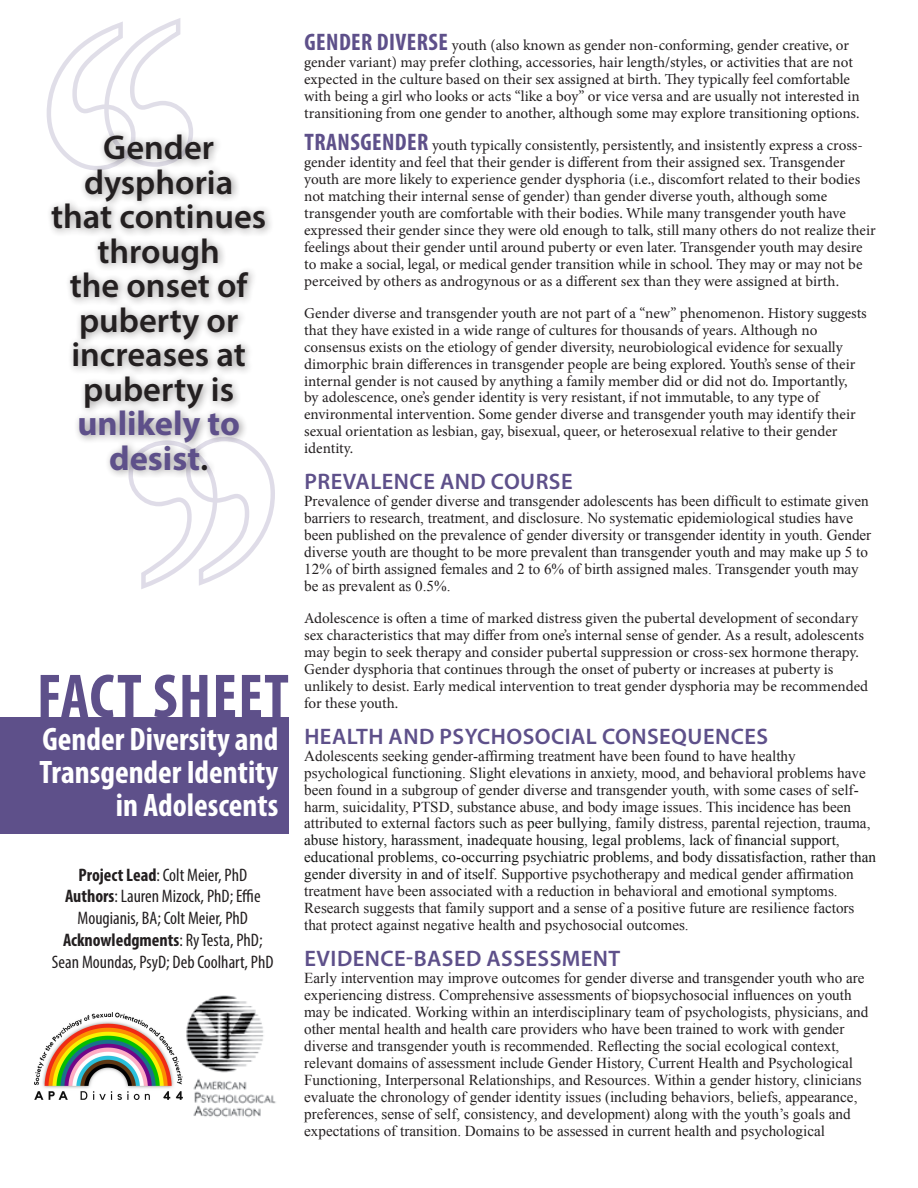
<style>
.page{position:relative;width:918px;height:1188px;background:#fff}
.page>*{position:absolute;margin:0;border:0;box-sizing:border-box;transform-origin:0 0}
.t1{font:700 condensed 62.7px "Myriad Pro";letter-spacing:.02em;color:#5e508a}
.body{font:600 34.5px/34.5px "Myriad Pro";color:#231f20;text-align:center}
.t2{font:700 condensed 32.7px/33px "Myriad Pro";color:#fff;text-align:right}
.body-2{font:600 22.5px "Myriad Pro";letter-spacing:.02em;color:#5e508a}
.t3{font:condensed 18.15px/21.8px "Myriad Pro";color:#231f20;text-align:center}
.body-3{font:15.15px/17px "Minion Pro";color:#231f20}
.body-4{font:15.15px/17px "Times New Roman";color:#231f20}
.s1{font-weight:700;color:#5e508a}
.s2{font-weight:700}
.s3{font-family:"Myriad Pro";font-weight:700;font-stretch:condensed;font-size:24px;color:#5e508a}
.s4{color:#131413}
</style>
<div class="page">
<div style="left:0;top:717px;width:288px;height:117px;background:#5e508a"></div>
<svg style="left:129px;top:480px;width:146px;height:109px"></svg>
<svg style="left:46px;top:18px;width:147px;height:111px"></svg>
<div style="left:45px;top:129px;width:230px;height:351px;background:#231f20;opacity:.48"></div>
<img style="left:186px;top:995px;width:90px;height:123px">
<img style="left:35px;top:1013px;width:148px;height:87px">
<p class="body" style="left:51px;top:129px;width:217px">Gender dysphoria that continues through<br>the onset of puberty or increases at puberty is <span class="s1">unlikely to desist</span>.</p>
<p class="t1" style="left:37px;top:657px;width:253px">FACT SHEET</p>
<p class="t2" style="left:40px;top:722px;width:240px">Gender Diversity and<br>Transgender Identity in Adolescents</p>
<p class="t3" style="left:78px;top:864px;width:170px"><span class="s2">Project Lead</span>: Colt Meier, PhD</p>
<p class="t3" style="left:65px;top:885px;width:197px"><span class="s2">Authors</span>: Lauren Mizock, PhD; Effie<br>Mougianis, BA; Colt Meier, PhD</p>
<p class="t3" style="left:52px;top:929px;width:223px"><span class="s2">Acknowledgments</span>: Ry Testa, PhD;<br>Sean Moundas, PsyD; Deb Coolhart, PhD</p>
<p class="body-3" style="left:304px;top:37px;width:557px"><span class="s3">GENDER DIVERSE</span> youth (also known as gender non-conforming, gender creative, or gender variant) may prefer clothing, accessories, hair length/styles, or activities that are not expected in the culture based on their sex assigned at birth. They typically feel comfortable with being a girl who looks or acts “like a boy” or vice versa and are usually not interested in transitioning from one gender to another, although some may explore transitioning options.</p>
<p class="body-3" style="left:304px;top:137px;width:573px"><span class="s3">TRANSGENDER</span> youth typically consistently, persistently, and insistently express a cross&shy;gender identity and feel that their gender is different from their assigned sex. Transgender youth are more likely to experience gender dysphoria (i.e., discomfort related to their bodies not matching their internal sense of gender) than gender diverse youth, although some transgender youth are comfortable with their bodies. While many transgender youth have expressed their gender since they were old enough to talk, still many others do not realize their feelings about their gender until around puberty or even later. Transgender youth may desire to make a social, legal, or medical gender transition while in school. They may or may not be perceived by others as androgynous or as a different sex than they were assigned at birth.</p>
<p class="body-3" style="left:304px;top:304px;width:564px">Gender diverse and transgender youth are not part of a “new” phenomenon. History suggests that they have existed in a wide range of cultures for thousands of years. Although no consensus exists on the etiology of gender diversity, neurobiological evidence for sexually dimorphic brain differences in transgender people are being explored. Youth’s sense of their internal gender is not caused by anything a family member did or did not do. Importantly,<br>by adolescence, one’s gender identity is very resistant, if not immutable, to any type of environmental intervention. Some gender diverse and transgender youth may identify their sexual orientation as lesbian, gay, bisexual, queer, or heterosexual relative to their gender identity.</p>
<p class="body-2" style="left:304px;top:467px;width:270px">PREVALENCE AND COURSE</p>
<p class="body-4" style="left:304px;top:492px;width:569px">Prevalence of gender diverse and transgender adolescents has been difficult to estimate given barriers to research, treatment, and disclosure. No systematic epidemiological studies have been published on the prevalence of gender diversity or transgender identity in youth. Gender diverse youth are thought to be more prevalent than transgender youth and may make up 5 to 12% of birth assigned females and 2 to 6% of birth assigned males. Transgender youth may be as prevalent as 0.5%.</p>
<p class="body-3" style="left:304px;top:610px;width:565px">Adolescence is often a time of marked distress given the pubertal development of secondary sex characteristics that may differ from one’s internal sense of gender. As a result, adolescents may begin to seek therapy and consider pubertal suppression or cross-sex hormone therapy.<br>Gender dysphoria that continues through the onset of puberty or increases at puberty is unlikely to desist. Early medical intervention to treat gender dysphoria may be recommended for these youth.</p>
<p class="body-2" style="left:304px;top:722px;width:465px">HEALTH AND PSYCHOSOCIAL CONSEQUENCES</p>
<p class="body-4" style="left:304px;top:747px;width:573px">Adolescents seeking gender-affirming treatment have been found to have healthy psychological functioning. Slight elevations in anxiety, mood, and behavioral problems have been found in a subgroup of gender diverse and transgender youth, with some cases of self&shy;harm, suicidality, PTSD, substance abuse, and body image issues. This incidence has been attributed to external factors such as <span class="s4">peer bullying</span>, family distress, parental rejection, trauma, <span class="s4">abuse history, harassment, inadequate housing, legal problems, lack of financial support, educational problems, co-occurring psychiatric problems, and body dissatisfaction, rather than gender diversity in and of itself.</span> Supportive psychotherapy and medical gender affirmation treatment have been associated with a reduction in behavioral and emotional symptoms.<br>Research suggests that family support and a sense of a positive future are resilience factors that protect against negative health and psychosocial outcomes.</p>
<p class="body-2" style="left:304px;top:944px;width:317px">EVIDENCE-BASED ASSESSMENT</p>
<p class="body-4" style="left:304px;top:969px;width:566px">Early intervention may improve outcomes for gender diverse and transgender youth who are experiencing distress. Comprehensive assessments of biopsychosocial influences on youth may be indicated. Working within an interdisciplinary team of psychologists, physicians, and other mental health and health care providers who have been trained to work with gender diverse and transgender youth is recommended. Reflecting the social ecological context, relevant domains of assessment include Gender History, Current Health and Psychological Functioning, Interpersonal Relationships, and Resources. Within a gender history, clinicians evaluate the chronology of gender identity issues (including behaviors, beliefs, appearance, preferences, sense of self, consistency, and development) along with the youth’s goals and expectations of transition. Domains to be assessed in current health and psychological</p>
</div>
